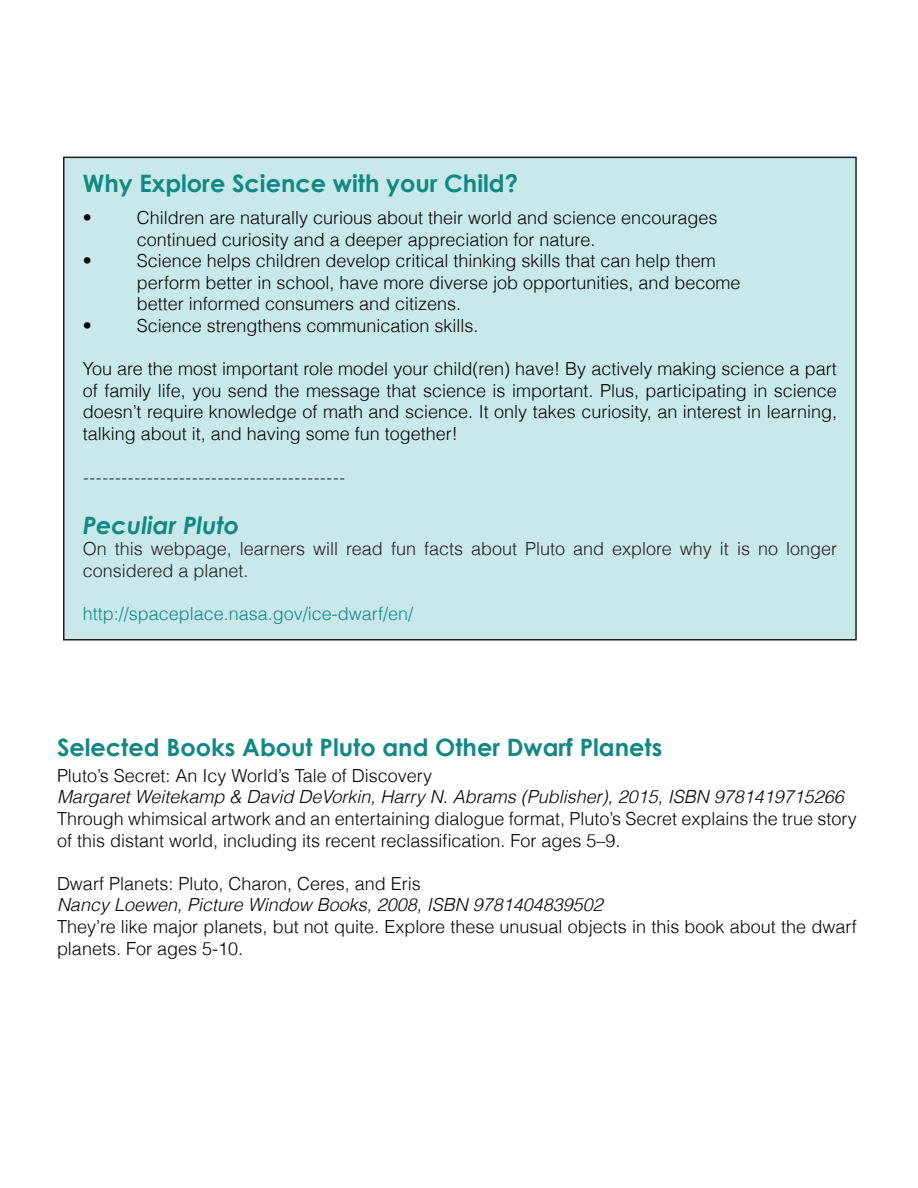
<style>
.page{position:relative;width:918px;height:1188px;background:#fff}
.page>*{position:absolute;margin:0;border:0;box-sizing:border-box;transform-origin:0 0}
.t1{font:700 24px "Century Gothic";color:#108985}
.t2{font:italic 700 24px "Century Gothic";color:#108985}
.t3{font:300 18px/21.6px "Helvetica";color:#040503}
.t4{font:italic 300 18px "Helvetica";color:#040503}
.t5{font:300 18px/21.6px "Helvetica";color:#231f20}
.t6{font:18px "Minion Pro";color:#231f20}
.t7{font:300 18px "Helvetica";color:#108985}
</style>
<div class="page">
<div style="left:64px;top:157px;width:792px;height:483px;background:#c8e8ea"></div>
<p class="t1" style="left:83px;top:168px;width:437px">Why Explore Science with your Child?</p>
<p class="t3" style="left:83px;top:207px;width:10px">•</p>
<p class="t3" style="left:137px;top:207px;width:582px">Children are naturally curious about their world and science encourages</p>
<p class="t3" style="left:137px;top:228px;width:460px">continued curiosity and a deeper appreciation for nature.</p>
<p class="t3" style="left:83px;top:250px;width:10px">•</p>
<p class="t3" style="left:137px;top:250px;width:580px">Science helps children develop critical thinking skills that can help them</p>
<p class="t3" style="left:137px;top:271px;width:605px">perform better in school, have more diverse job opportunities, and become</p>
<p class="t3" style="left:137px;top:293px;width:326px">better informed consumers and citizens.</p>
<p class="t3" style="left:83px;top:315px;width:10px">•</p>
<p class="t3" style="left:137px;top:315px;width:343px">Science strengthens communication skills.</p>
<p class="t3" style="left:83px;top:358px;width:756px;text-align:justify">You are the most important role model your child(ren) have! By actively making science a part of family life, you send the message that science is important. Plus, participating in science doesn’t require knowledge of math and science. It only takes curiosity, an interest in learning, talking about it, and having some fun together!</p>
<p class="t6" style="left:83px;top:465px;width:264px">-----------------------------------------</p>
<p class="t2" style="left:83px;top:509px;width:158px">Peculiar Pluto</p>
<p class="t5" style="left:83px;top:538px;width:756px">On this webpage, learners will read fun facts about Pluto and explore why it is no longer considered a planet.</p>
<p class="t7" style="left:83px;top:602px;width:332px">http://spaceplace.nasa.gov/ice-dwarf/en/</p>
<p class="t1" style="left:57px;top:732px;width:607px">Selected Books About Pluto and Other Dwarf Planets</p>
<p class="t3" style="left:57px;top:764px;width:377px">Pluto’s Secret: An Icy World’s Tale of Discovery</p>
<p class="t4" style="left:57px;top:786px;width:788px">Margaret Weitekamp &amp; David DeVorkin, Harry N. Abrams (Publisher), 2015, ISBN 9781419715266</p>
<p class="t3" style="left:57px;top:808px;width:801px">Through whimsical artwork and an entertaining dialogue format, Pluto’s Secret explains the true story of this distant world, including its recent reclassification. For ages 5–9.</p>
<p class="t3" style="left:57px;top:872px;width:365px">Dwarf Planets: Pluto, Charon, Ceres, and Eris</p>
<p class="t4" style="left:57px;top:894px;width:547px">Nancy Loewen, Picture Window Books, 2008, ISBN 9781404839502</p>
<p class="t3" style="left:57px;top:916px;width:801px">They’re like major planets, but not quite. Explore these unusual objects in this book about the dwarf planets. For ages 5-10.</p>
</div>
